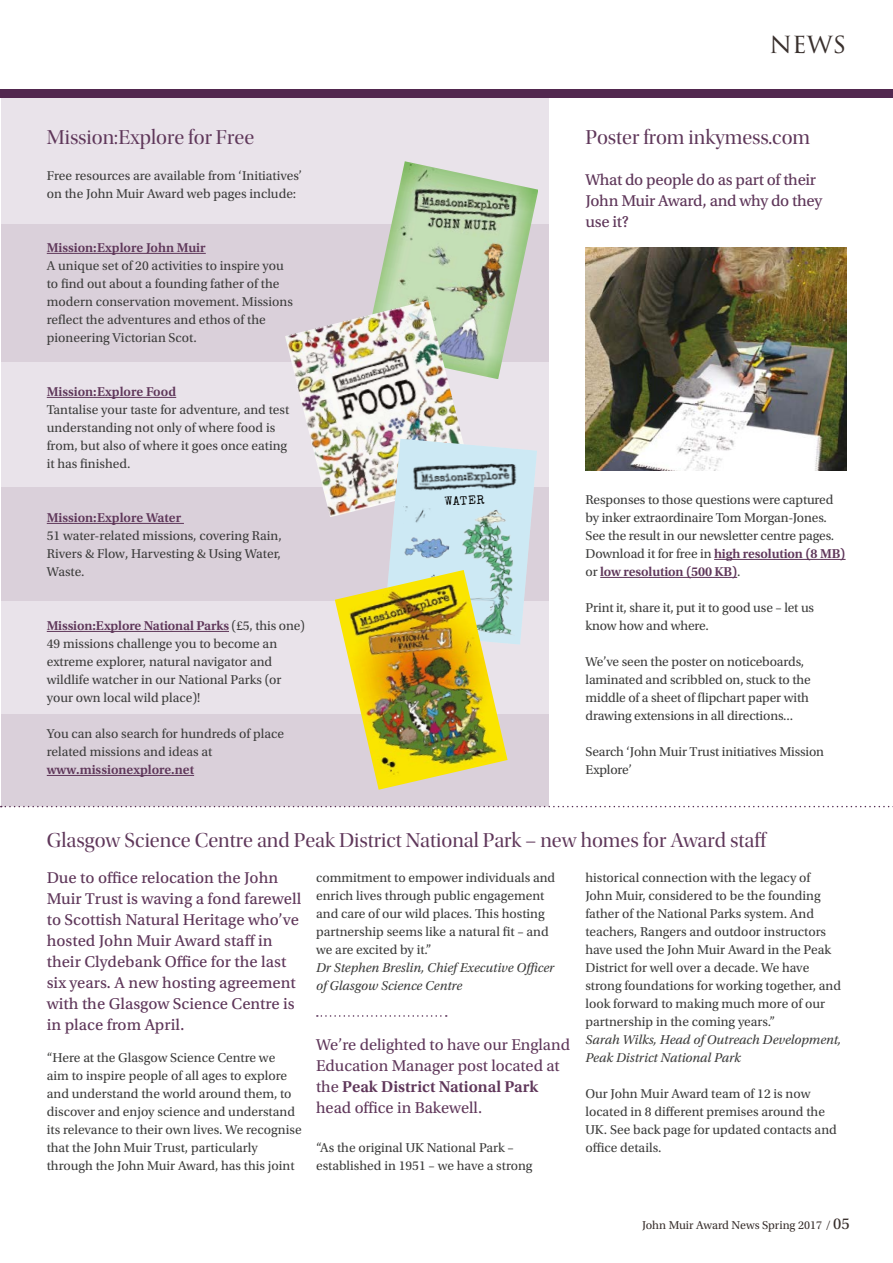
<style>
.page{position:relative;width:893px;height:1263px;background:#fff}
.page>*{position:absolute;margin:0;border:0;box-sizing:border-box;transform-origin:0 0}
.t1{font:27px "Trajan Pro 3";color:#39302d}
.t2{font:21px "Utopia Std Disp";color:#5f375a}
.t3{font:16.5px/21px "Utopia Std Capt";color:#5f375a}
.t4{font:16.5px/21px "Utopia Std";color:#5f375a}
.t5{font:16.5px/21px "Utopia Std Capt";letter-spacing:-.02em;color:#5f375a}
.t6{font:13.5px/18px "Utopia Std";color:#3c3c3b}
.t7{font:italic 13.5px/18px "Utopia Std";color:#3c3c3b}
.t8{font:600 13.5px "Utopia Std";color:#5f375a}
.t9{font:12.3px "Special Elite";color:#000}
.t10{font:12px "Utopia Std";color:#39302d}
.s1{font-weight:600;color:#5f375a}
.s2{font-weight:600}
.s3{font-size:16.5px}
</style>
<div class="page">
<div style="left:1px;top:94px;width:548px;height:712px;background:#e9e3ea"></div>
<div style="left:1px;top:224px;width:548px;height:138px;background:#dad0da"></div>
<div style="left:1px;top:487px;width:548px;height:114px;background:#dad0da"></div>
<div style="left:1px;top:714px;width:548px;height:93px;background:#dad0da"></div>
<div style="left:0;top:89px;width:893px;height:9px;background:#52284f"></div>
<svg style="left:1px;top:806px;width:892px;height:1px"></svg>
<svg style="left:317px;top:1015px;width:130px;height:2px"></svg>
<hr style="left:714px;top:559px;width:132px;height:1px;background:#5f375a">
<hr style="left:600px;top:577px;width:137px;height:1px;background:#5f375a">
<img style="left:585px;top:248px;width:261px;height:223px">
<hr style="left:47px;top:253px;width:159px;height:1px;background:#5f375a">
<hr style="left:47px;top:397px;width:129px;height:1px;background:#5f375a">
<hr style="left:47px;top:523px;width:137px;height:1px;background:#5f375a">
<hr style="left:47px;top:631px;width:182px;height:1px;background:#5f375a">
<hr style="left:47px;top:775px;width:147px;height:1px;background:#5f375a">
<img style="left:375px;top:161px;width:163px;height:218px">
<img style="left:285px;top:300px;width:188px;height:217px">
<svg style="left:383px;top:439px;width:154px;height:206px"></svg>
<img style="left:407px;top:501px;width:119px;height:137px">
<img style="left:409px;top:454px;width:112px;height:42px">
<img style="left:402px;top:506px;width:30px;height:21px">
<img style="left:397px;top:534px;width:53px;height:30px">
<img style="left:335px;top:570px;width:173px;height:220px">
<h1 class="t1" style="left:769px;top:25px;width:78px">NEWS</h1>
<h2 class="t2" style="left:47px;top:126px;width:209px">Mission:Explore for Free</h2>
<h2 class="t2" style="left:585px;top:126px;width:226px">Poster from inkymess.com</h2>
<p class="t6" style="left:47px;top:167px;width:257px">Free resources are available from ‘Initiatives’ on the John Muir Award web pages include:</p>
<p class="t8" style="left:47px;top:240px;width:161px">Mission:Explore John Muir</p>
<p class="t6" style="left:47px;top:257px;width:248px">A unique set of 20 activities to inspire you to find out about a founding father of the modern conservation movement. Missions reflect the adventures and ethos of the pioneering Victorian Scot.</p>
<p class="t8" style="left:47px;top:384px;width:131px">Mission:Explore Food</p>
<p class="t6" style="left:47px;top:401px;width:244px">Tantalise your taste for adventure, and test understanding not only of where food is from, but also of where it goes once eating it has finished.</p>
<p class="t8" style="left:47px;top:510px;width:136px">Mission:Explore Water</p>
<p class="t6" style="left:47px;top:527px;width:236px;text-align:justify">51 water-related missions, covering Rain, Rivers &amp; Flow, Harvesting &amp; Using Water, Waste.</p>
<p class="t6" style="left:47px;top:617px;width:260px"><span class="s1">Mission:Explore National Parks</span> (£5, this one)<br>49 missions challenge you to become an extreme explorer, natural navigator and wildlife watcher in our National Parks (or your own local wild place)!</p>
<p class="t6" style="left:47px;top:725px;width:239px">You can also search for hundreds of place related missions and ideas at</p>
<p class="t8" style="left:47px;top:762px;width:149px">www.missionexplore.net</p>
<p class="t5" style="left:585px;top:170px;width:238px">What do people do as part of their<br>John Muir Award, and why do they use it?</p>
<p class="t9" style="left:444px;top:494px;width:42px;rotate:-3deg">WATER</p>
<p class="t6" style="left:585px;top:491px;width:262px">Responses to those questions were captured by inker extraordinaire Tom Morgan-Jones.<br>See the result in our newsletter centre pages.<br>Download it for free in <span class="s1">high resolution (8 MB) </span>or <span class="s1">low resolution (500 KB)</span>.</p>
<p class="t6" style="left:585px;top:599px;width:230px">Print it, share it, put it to good use – let us know how and where.</p>
<p class="t6" style="left:585px;top:653px;width:227px">We’ve seen the poster on noticeboards, laminated and scribbled on, stuck to the middle of a sheet of flipchart paper with drawing extensions in all directions...</p>
<p class="t6" style="left:585px;top:743px;width:240px">Search ‘John Muir Trust initiatives Mission<br>Explore’</p>
<h2 class="t2" style="left:47px;top:829px;width:722px">Glasgow Science Centre and Peak District National Park – new homes for Award staff</h2>
<p class="t3" style="left:47px;top:868px;width:256px">Due to office relocation the John<br>Muir Trust is waving a fond farewell to Scottish Natural Heritage who’ve hosted John Muir Award staff in their Clydebank Office for the last six years. A new hosting agreement with the Glasgow Science Centre is in place from April.</p>
<p class="t6" style="left:47px;top:1049px;width:256px">“Here at the Glasgow Science Centre we<br>aim to inspire people of all ages to explore and understand the world around them, to discover and enjoy science and understand its relevance to their own lives. We recognise that the John Muir Trust, particularly through the John Muir Award, has this joint</p>
<p class="t6" style="left:316px;top:869px;width:241px">commitment to empower individuals and enrich lives through public engagement and care of our wild places. This hosting partnership seems like a natural fit – and we are excited by it.”</p>
<p class="t7" style="left:316px;top:959px;width:240px">Dr Stephen Breslin, Chief Executive Officer of Glasgow Science Centre</p>
<p class="t4" style="left:316px;top:1034px;width:256px">We’re delighted to have our England<br>Education Manager post located at the <span class="s2">Peak District National Park </span>head office in Bakewell.</p>
<p class="t6" style="left:316px;top:1139px;width:218px">“As the original UK National Park – established in 1951 – we have a strong</p>
<p class="t6" style="left:585px;top:869px;width:257px">historical connection with the legacy of<br>John Muir, considered to be the founding father of the National Parks system. And teachers, Rangers and outdoor instructors have used the John Muir Award in the Peak District for well over a decade. We have strong foundations for working together, and look forward to making much more of our partnership in the coming years.”</p>
<p class="t7" style="left:585px;top:1031px;width:257px">Sarah Wilks, Head of Outreach Development,<br>Peak District National Park</p>
<p class="t6" style="left:585px;top:1085px;width:253px">Our John Muir Award team of 12 is now located in 8 different premises around the UK. See back page for updated contacts and office details.</p>
<p class="t10" style="left:642px;top:1219px;width:209px">John Muir Award News Spring 2017 / <span class="s3">05</span></p>
</div>
